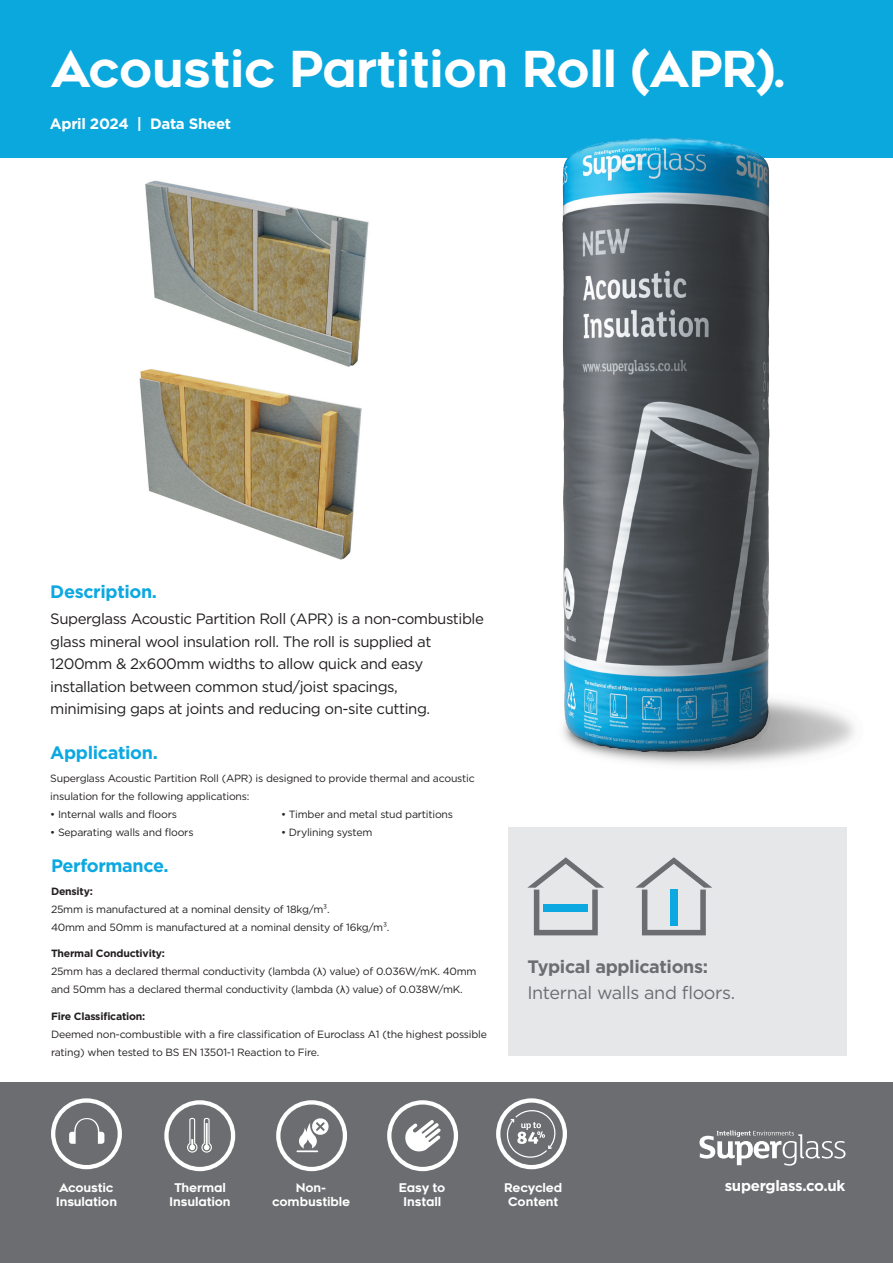
<style>
.page{position:relative;width:893px;height:1263px;background:#fff}
.page>*{position:absolute;margin:0;border:0;box-sizing:border-box;transform-origin:0 0}
.t1{font:49.5px "Renogare";letter-spacing:-.02em;color:#fff}
.t2{font:18px/25.5px "Gotham";letter-spacing:-.02em;color:#6c6d70}
.t3{font:700 18px "Gotham";letter-spacing:-.02em;color:#0ba8e1}
.t4{font:15px/22.5px "Gotham";letter-spacing:-.03em;color:#231f20}
.t5{font:700 15px "Gotham";letter-spacing:-.02em;color:#fff}
.t6{font:12px/14.4px "Renogare";letter-spacing:-.02em;color:#fff;text-align:center}
.t7{font:10.5px/18px "Gotham";letter-spacing:-.02em;color:#231f20}
.t8{font:700 10.5px "Gotham";letter-spacing:-.02em;color:#231f20}
.s1{font-family:"Arial"}
.s2{font-weight:700}
</style>
<div class="page">
<div style="left:0;top:0;width:893px;height:157px;background:#0ba8de"></div>
<img style="left:139px;top:376px;width:223px;height:184px">
<div style="left:0;top:1082px;width:893px;height:181px;background:#6c6d70"></div>
<svg style="left:699px;top:1130px;width:146px;height:36px"></svg>
<svg style="left:276px;top:1100px;width:71px;height:71px"></svg>
<svg style="left:164px;top:1100px;width:71px;height:71px"></svg>
<svg style="left:387px;top:1100px;width:71px;height:71px"></svg>
<svg style="left:496px;top:1098px;width:71px;height:71px"></svg>
<svg style="left:51px;top:1098px;width:71px;height:71px"></svg>
<div style="left:508px;top:827px;width:338px;height:228px;background:#e6e7e9"></div>
<img style="left:504px;top:138px;width:338px;height:630px">
<svg style="left:527px;top:857px;width:77px;height:78px"></svg>
<svg style="left:635px;top:857px;width:77px;height:78px"></svg>
<img style="left:140px;top:180px;width:229px;height:196px">
<p class="t1" style="left:51px;top:37px;width:735px">Acoustic Partition Roll (APR).</p>
<p class="t5" style="left:50px;top:114px;width:183px">April 2024 | Data Sheet</p>
<p class="t3" style="left:50px;top:579px;width:108px">Description.</p>
<p class="t4" style="left:50px;top:607px;width:435px">Superglass Acoustic Partition Roll (APR) is a non-combustible glass mineral wool insulation roll. The roll is supplied at 1200mm &amp; 2x600mm widths to allow quick and easy installation between common stud/joist spacings,<br>minimising gaps at joints and reducing on-site cutting.</p>
<p class="t3" style="left:50px;top:741px;width:109px">Application.</p>
<p class="t7" style="left:50px;top:769px;width:426px">Superglass Acoustic Partition Roll (APR) is designed to provide thermal and acoustic insulation for the following applications:</p>
<p class="t7" style="left:50px;top:805px;width:128px">• Internal walls and floors</p>
<p class="t7" style="left:50px;top:823px;width:145px">• Separating walls and floors</p>
<p class="t7" style="left:281px;top:805px;width:173px">• Timber and metal stud partitions</p>
<p class="t7" style="left:281px;top:823px;width:93px">• Drylining system</p>
<p class="t3" style="left:51px;top:854px;width:119px">Performance.</p>
<p class="t8" style="left:51px;top:884px;width:43px">Density:</p>
<p class="t7" style="left:51px;top:900px;width:280px">25mm is manufactured at a nominal density of 18kg/m³.</p>
<p class="t7" style="left:51px;top:918px;width:340px">40mm and 50mm is manufactured at a nominal density of 16kg/m³.</p>
<p class="t8" style="left:51px;top:946px;width:115px">Thermal Conductivity:</p>
<p class="t7" style="left:51px;top:962px;width:427px">25mm has a declared thermal conductivity (lambda (<span class="s1">λ</span>) value) of 0.036W/mK. 40mm and 50mm has a declared thermal conductivity (lambda (<span class="s1">λ</span>) value) of 0.038W/mK.</p>
<p class="t8" style="left:51px;top:1009px;width:96px">Fire Classification:</p>
<p class="t7" style="left:51px;top:1025px;width:438px">Deemed non-combustible with a fire classification of Euroclass A1 (the highest possible rating) when tested to BS EN 13501-1 Reaction to Fire.</p>
<p class="t2" style="left:527px;top:953px;width:209px"><span class="s2">Typical applications:<br></span>Internal walls and floors.</p>
<p class="t6" style="left:59px;top:1180px;width:56px">Acoustic</p>
<p class="t6" style="left:56px;top:1195px;width:63px">Insulation</p>
<p class="t6" style="left:174px;top:1180px;width:53px">Thermal</p>
<p class="t5" style="left:725px;top:1176px;width:122px">superglass.co.uk</p>
<p class="t6" style="left:169px;top:1195px;width:63px">Insulation</p>
<p class="t6" style="left:504px;top:1180px;width:60px">Recycled<br>Content</p>
<p class="t6" style="left:272px;top:1180px;width:80px">Non&shy;combustible</p>
<p class="t6" style="left:399px;top:1180px;width:48px">Easy to</p>
<p class="t6" style="left:403px;top:1195px;width:40px">Install</p>
</div>
